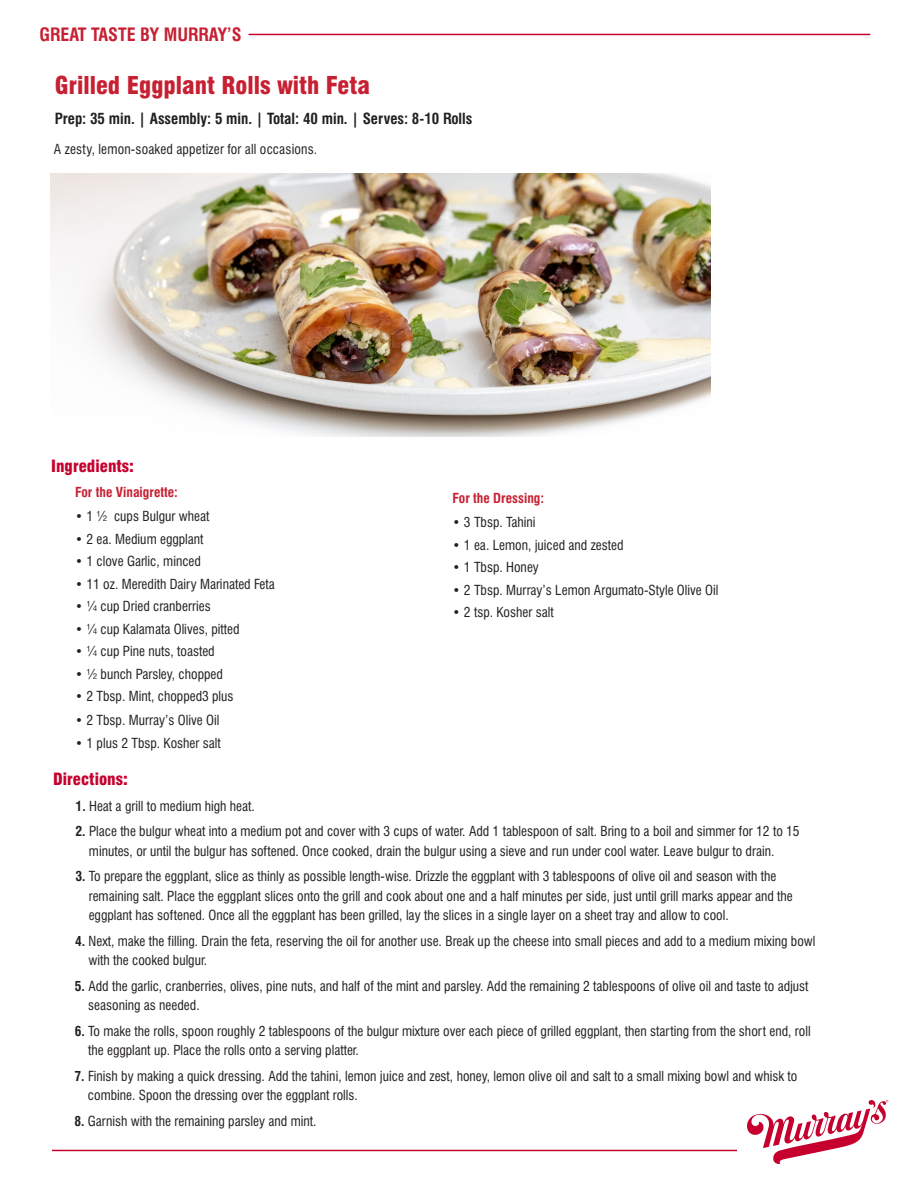
<style>
.page{position:relative;width:918px;height:1188px;background:#fff}
.page>*{position:absolute;margin:0;border:0;box-sizing:border-box;transform-origin:0 0}
.t1{font:900 condensed 24px "Swiss 721 BT";color:#c72032}
.t2{font:700 condensed 18px "Swiss 721 BT";color:#c72032}
.t3{font:900 condensed 16.5px "Swiss 721 BT";color:#c5002e}
.t4{font:700 condensed 15px "Swiss 721 BT";color:#231f20}
.t5{font:condensed 13.5px/19.5px "Swiss 721 BT";color:#231f20}
.t6{font:700 condensed 13.5px "Swiss 721 BT";color:#c72032}
.s1{font-weight:700}
</style>
<div class="page">
<svg style="left:747px;top:1099px;width:141px;height:65px"></svg>
<hr style="left:52px;top:1150px;width:685px;height:1px;background:#c5002e">
<hr style="left:249px;top:34px;width:621px;height:1px;background:#c5002e">
<img style="left:51px;top:173px;width:659px;height:264px">
<h2 class="t2" style="left:39px;top:23px;width:204px">GREAT TASTE BY MURRAY’S</h2>
<h1 class="t1" style="left:55px;top:71px;width:317px">Grilled Eggplant Rolls with Feta</h1>
<p class="t4" style="left:55px;top:109px;width:419px">Prep: 35 min. | Assembly: 5 min. | Total: 40 min. | Serves: 8-10 Rolls</p>
<p class="t5" style="left:54px;top:140px;width:265px">A zesty, lemon-soaked appetizer for all occasions.</p>
<p class="t3" style="left:51px;top:456px;width:84px">Ingredients:</p>
<p class="t6" style="left:75px;top:484px;width:104px">For the Vinaigrette:</p>
<p class="t5" style="left:75px;top:507px;width:136px">• 1 ½ cups Bulgur wheat</p>
<p class="t5" style="left:75px;top:529px;width:130px">• 2 ea. Medium eggplant</p>
<p class="t5" style="left:75px;top:552px;width:127px">• 1 clove Garlic, minced</p>
<p class="t5" style="left:75px;top:574px;width:201px">• 11 oz. Meredith Dairy Marinated Feta</p>
<p class="t5" style="left:75px;top:597px;width:137px">• ¼ cup Dried cranberries</p>
<p class="t5" style="left:75px;top:619px;width:166px">• ¼ cup Kalamata Olives, pitted</p>
<p class="t5" style="left:75px;top:642px;width:141px">• ¼ cup Pine nuts, toasted</p>
<p class="t5" style="left:75px;top:664px;width:149px">• ½ bunch Parsley, chopped</p>
<p class="t5" style="left:75px;top:687px;width:160px">• 2 Tbsp. Mint, chopped3 plus</p>
<p class="t5" style="left:75px;top:711px;width:146px">• 2 Tbsp. Murray’s Olive Oil</p>
<p class="t5" style="left:75px;top:733px;width:147px">• 1 plus 2 Tbsp. Kosher salt</p>
<p class="t6" style="left:453px;top:490px;width:93px">For the Dressing:</p>
<p class="t5" style="left:453px;top:513px;width:84px">• 3 Tbsp. Tahini</p>
<p class="t5" style="left:453px;top:535px;width:172px">• 1 ea. Lemon, juiced and zested</p>
<p class="t5" style="left:453px;top:558px;width:88px">• 1 Tbsp. Honey</p>
<p class="t5" style="left:453px;top:580px;width:267px">• 2 Tbsp. Murray’s Lemon Argumato-Style Olive Oil</p>
<p class="t5" style="left:453px;top:603px;width:103px">• 2 tsp. Kosher salt</p>
<p class="t3" style="left:53px;top:769px;width:76px">Directions:</p>
<p class="t5" style="left:76px;top:796px;width:181px"><span class="s1">1.</span> Heat a grill to medium high heat.</p>
<p class="t5" style="left:89px;top:822px;width:712px;text-indent:-13px"><span class="s1">2.</span> Place the bulgur wheat into a medium pot and cover with 3 cups of water. Add 1 tablespoon of salt. Bring to a boil and simmer for 12 to 15 minutes, or until the bulgur has softened. Once cooked, drain the bulgur using a sieve and run under cool water. Leave bulgur to drain.</p>
<p class="t5" style="left:89px;top:867px;width:706px;text-indent:-13px"><span class="s1">3.</span> To prepare the eggplant, slice as thinly as possible length-wise. Drizzle the eggplant with 3 tablespoons of olive oil and season with the remaining salt. Place the eggplant slices onto the grill and cook about one and a half minutes per side, just until grill marks appear and the eggplant has softened. Once all the eggplant has been grilled, lay the slices in a single layer on a sheet tray and allow to cool.</p>
<p class="t5" style="left:88px;top:931px;width:729px;text-indent:-13px"><span class="s1">4.</span> Next, make the filling. Drain the feta, reserving the oil for another use. Break up the cheese into small pieces and add to a medium mixing bowl with the cooked bulgur.</p>
<p class="t5" style="left:88px;top:976px;width:722px;text-indent:-13px"><span class="s1">5.</span> Add the garlic, cranberries, olives, pine nuts, and half of the mint and parsley. Add the remaining 2 tablespoons of olive oil and taste to adjust seasoning as needed.</p>
<p class="t5" style="left:88px;top:1021px;width:724px;text-indent:-13px"><span class="s1">6.</span> To make the rolls, spoon roughly 2 tablespoons of the bulgur mixture over each piece of grilled eggplant, then starting from the short end, roll the eggplant up. Place the rolls onto a serving platter.</p>
<p class="t5" style="left:88px;top:1066px;width:711px;text-indent:-13px"><span class="s1">7.</span> Finish by making a quick dressing. Add the tahini, lemon juice and zest, honey, lemon olive oil and salt to a small mixing bowl and whisk to combine. Spoon the dressing over the eggplant rolls.</p>
<p class="t5" style="left:74px;top:1111px;width:244px"><span class="s1">8.</span> Garnish with the remaining parsley and mint.</p>
</div>
